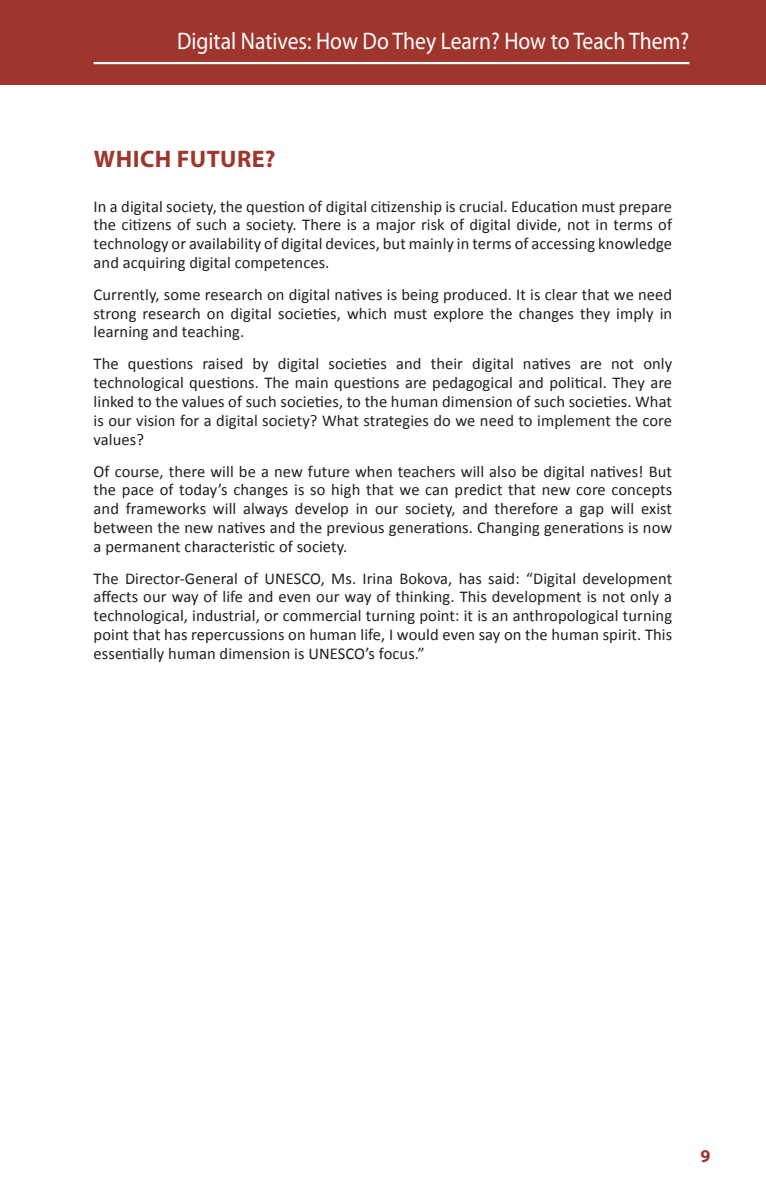
<style>
.page{position:relative;width:766px;height:1191px;background:#fff}
.page>*{position:absolute;margin:0;border:0;box-sizing:border-box;transform-origin:0 0}
.t1{font:24px "Myriad Pro";color:#fff;scale:.9 1}
.ZAG_1st{font:700 24px "Myriad Pro";letter-spacing:.02em;color:#9f362e}
.t2{font:700 18px "Myriad Pro";color:#9f362e}
.Text{font:16.5px/18.8px "Calibri";letter-spacing:.005em;color:#231f20;text-align:justify}
</style>
<div class="page">
<div style="left:0;top:0;width:765px;height:85px;background:#9f362e"></div>
<hr style="left:94px;top:62px;width:595px;height:2px;background:#fff">
<h1 class="t1" style="left:177px;top:26px;width:570px">Digital Natives: How Do They Learn? How to Teach Them?</h1>
<p class="ZAG_1st" style="left:94px;top:143px;width:183px">WHICH FUTURE?</p>
<p class="Text" style="left:94px;top:196px;width:580px">In a digital society, the question of digital citizenship is crucial. Education must prepare the citizens of such a society. There is a major risk of digital divide, not in terms of technology or availability of digital devices, but mainly in terms of accessing knowledge and acquiring digital competences.</p>
<p class="Text" style="left:94px;top:284px;width:580px">Currently, some research on digital natives is being produced. It is clear that we need strong research on digital societies, which must explore the changes they imply in learning and teaching.</p>
<p class="Text" style="left:94px;top:354px;width:580px">The questions raised by digital societies and their digital natives are not only technological questions. The main questions are pedagogical and political. They are linked to the values of such societies, to the human dimension of such societies. What is our vision for a digital society? What strategies do we need to implement the core values?</p>
<p class="Text" style="left:94px;top:461px;width:580px">Of course, there will be a new future when teachers will also be digital natives! But the pace of today’s changes is so high that we can predict that new core concepts and frameworks will always develop in our society, and therefore a gap will exist between the new natives and the previous generations. Changing generations is now a permanent characteristic of society.</p>
<p class="Text" style="left:94px;top:568px;width:580px">The Director-General of UNESCO, Ms. Irina Bokova, has said: “Digital development affects our way of life and even our way of thinking. This development is not only a technological, industrial, or commercial turning point: it is an anthropological turning point that has repercussions on human life, I would even say on the human spirit. This essentially human dimension is UNESCO’s focus.”</p>
<p class="t2" style="left:700px;top:1144px;width:11px">9</p>
</div>
